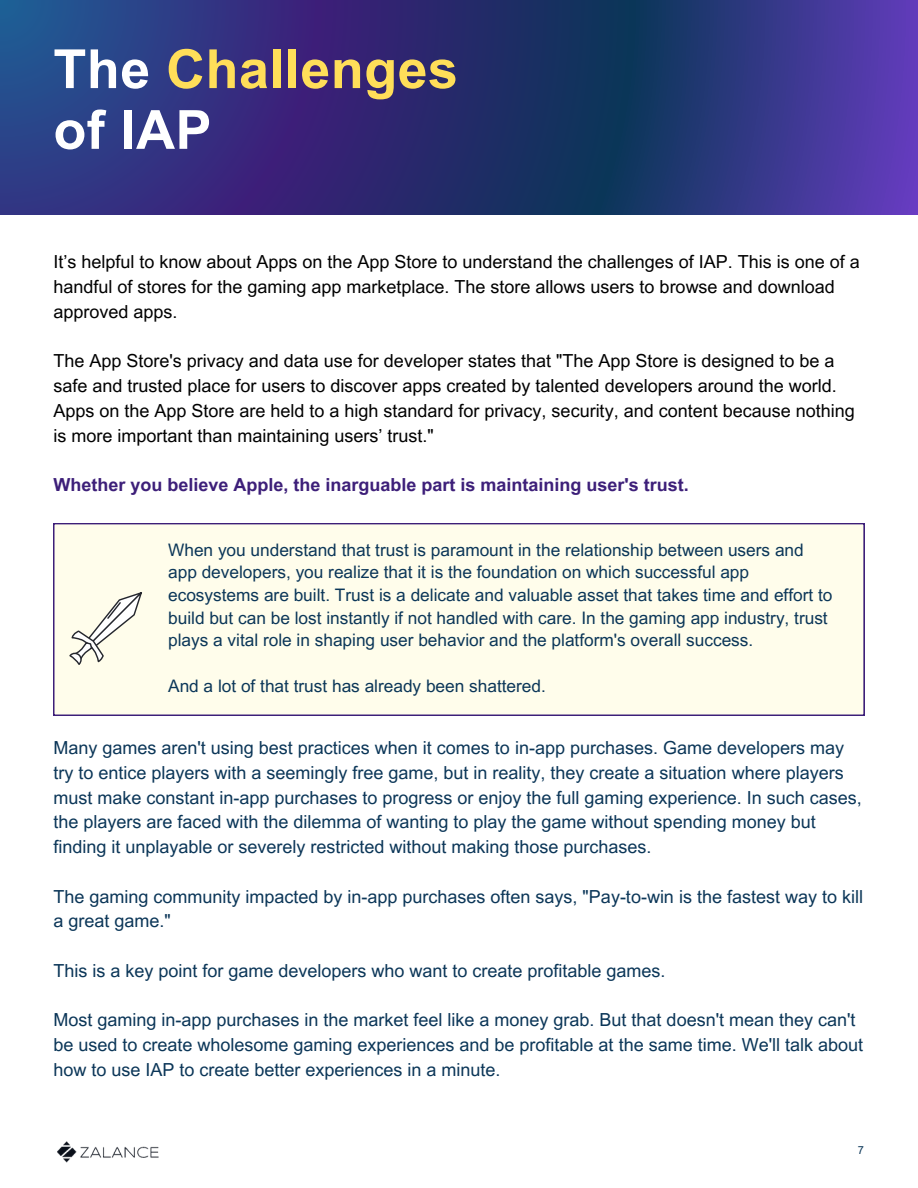
<style>
.page{position:relative;width:918px;height:1188px;background:#fff}
.page>*{position:absolute;margin:0;border:0;box-sizing:border-box;transform-origin:0 0}
.t1{font:700 54px "Arial MT Pro";letter-spacing:.01em;color:#ffde59}
.t2{font:700 54px "Arial MT Pro";color:#fff}
.t3{font:18px/24.8px "Arial MT Pro";color:#0b3658}
.t4{font:18px/24.8px "Arial MT Pro";color:#000}
.t5{font:700 18px "Arial MT Pro";color:#3d1f79}
.t6{font:17.25px/22.6px "Arial MT Pro";color:#0b3658}
.t7{font:11.1px "Arial MT Pro";color:#0b3658}
.s1{color:#fff}
</style>
<div class="page">
<svg style="left:0;top:0;width:918px;height:214px;background:#2d337c"></svg>
<div style="left:53px;top:523px;width:812px;height:193px;background:#fffdeb"></div>
<svg style="left:69px;top:592px;width:73px;height:73px;background:#e8e7da"></svg>
<img style="left:57px;top:1142px;width:102px;height:20px">
<p class="t1" style="left:53px;top:49px;width:406px"><span class="s1">The</span> Challenges</p>
<p class="t2" style="left:53px;top:110px;width:160px">of IAP</p>
<p class="t4" style="left:53px;top:252px;width:808px">It’s helpful to know about Apps on the App Store to understand the challenges of IAP. This is one of a handful of stores for the gaming app marketplace. The store allows users to browse and download approved apps.</p>
<p class="t4" style="left:53px;top:351px;width:803px">The App Store's privacy and data use for developer states that "The App Store is designed to be a safe and trusted place for users to discover apps created by talented developers around the world.<br>Apps on the App Store are held to a high standard for privacy, security, and content because nothing is more important than maintaining users’ trust."</p>
<p class="t5" style="left:53px;top:478px;width:637px">Whether you believe Apple, the inarguable part is maintaining user's trust.</p>
<p class="t6" style="left:168px;top:540px;width:666px">When you understand that trust is paramount in the relationship between users and app developers, you realize that it is the foundation on which successful app ecosystems are built. Trust is a delicate and valuable asset that takes time and effort to build but can be lost instantly if not handled with care. In the gaming app industry, trust plays a vital role in shaping user behavior and the platform's overall success.</p>
<p class="t6" style="left:168px;top:676px;width:379px">And a lot of that trust has already been shattered.</p>
<p class="t3" style="left:53px;top:738px;width:810px">Many games aren't using best practices when it comes to in-app purchases. Game developers may try to entice players with a seemingly free game, but in reality, they create a situation where players must make constant in-app purchases to progress or enjoy the full gaming experience. In such cases, the players are faced with the dilemma of wanting to play the game without spending money but finding it unplayable or severely restricted without making those purchases.</p>
<p class="t3" style="left:53px;top:886px;width:811px">The gaming community impacted by in-app purchases often says, "Pay-to-win is the fastest way to kill a great game."</p>
<p class="t3" style="left:53px;top:961px;width:614px">This is a key point for game developers who want to create profitable games.</p>
<p class="t3" style="left:53px;top:1010px;width:811px">Most gaming in-app purchases in the market feel like a money grab. But that doesn't mean they can't be used to create wholesome gaming experiences and be profitable at the same time. We'll talk about how to use IAP to create better experiences in a minute.</p>
<p class="t7" style="left:858px;top:1146px;width:8px">7</p>
</div>
